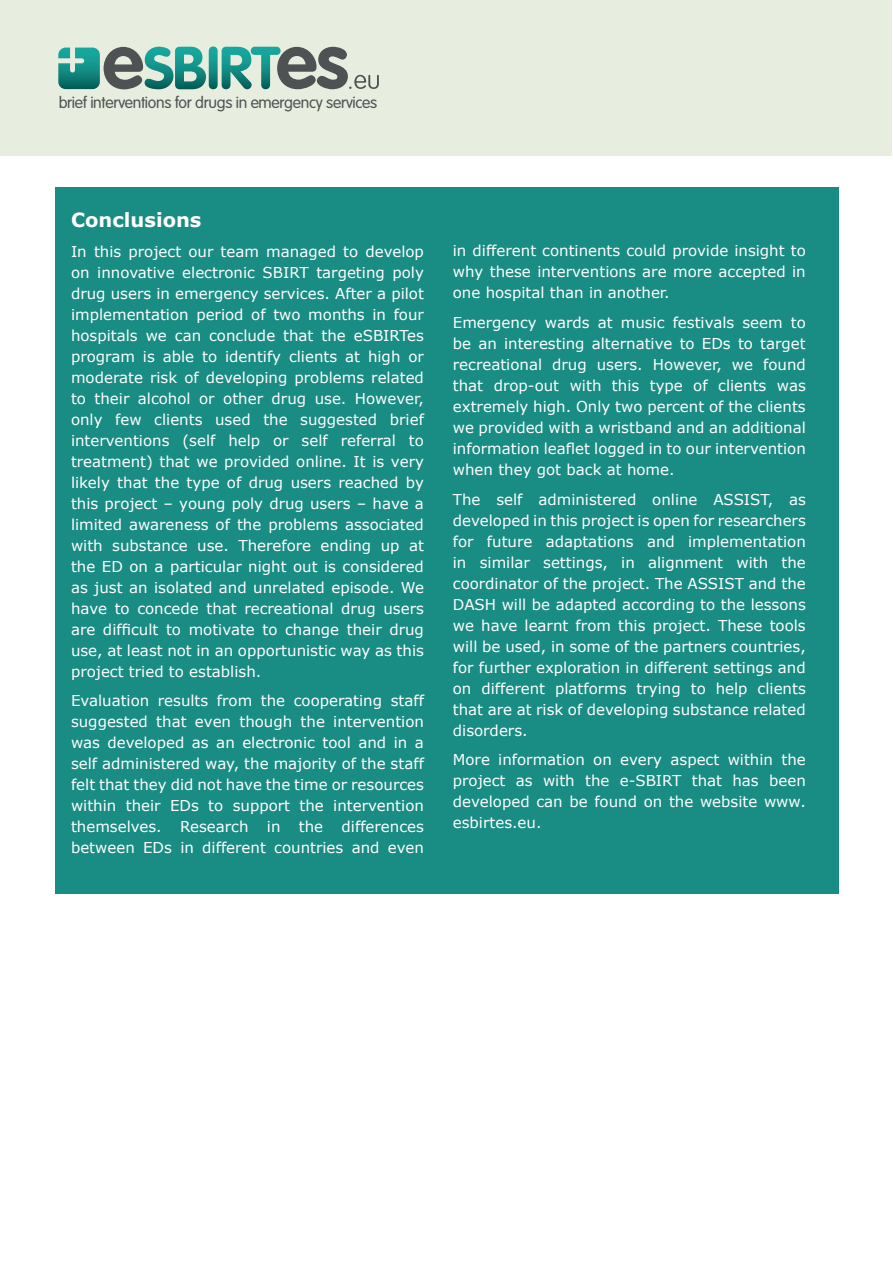
<style>
.page{position:relative;width:893px;height:1263px;background:#fff}
.page>*{position:absolute;margin:0;border:0;box-sizing:border-box;transform-origin:0 0}
.Spotlight{font:700 19.5px "Verdana";color:#fff}
.t1{font:300 15.9px "VAG Rounded Std";letter-spacing:-.02em;color:#4e5253}
.Spotlight-2{font:15px/21px "Verdana";color:#fff;text-align:justify}
</style>
<div class="page">
<div style="left:1px;top:0;width:891px;height:156px;background:#e7eedf"></div>
<svg style="left:58px;top:47px;width:148px;height:42px"></svg>
<svg style="left:209px;top:46px;width:9px;height:43px"></svg>
<svg style="left:222px;top:47px;width:157px;height:42px"></svg>
<div style="left:55px;top:187px;width:783px;height:706px;background:#198c83"></div>
<p class="t1" style="left:59px;top:94px;width:320px">brief interventions for drugs in emergency services</p>
<p class="Spotlight" style="left:71px;top:207px;width:132px">Conclusions</p>
<p class="Spotlight-2" style="left:71px;top:241px;width:354px">In this project our team managed to develop on innovative electronic SBIRT targeting poly drug users in emergency services. After a pilot implementation period of two months in four hospitals we can conclude that the eSBIRTes program is able to identify clients at high or moderate risk of developing problems related to their alcohol or other drug use. However, only few clients used the suggested brief interventions (self help or self referral to treatment) that we provided online. It is very likely that the type of drug users reached by this project – young poly drug users – have a limited awareness of the problems associated with substance use. Therefore ending up at the ED on a particular night out is considered as just an isolated and unrelated episode. We have to concede that recreational drug users are difficult to motivate to change their drug use, at least not in an opportunistic way as this project tried to establish.</p>
<p class="Spotlight-2" style="left:71px;top:690px;width:354px">Evaluation results from the cooperating staff suggested that even though the intervention was developed as an electronic tool and in a self administered way, the majority of the staff felt that they did not have the time or resources within their EDs to support the intervention themselves. Research in the differences between EDs in different countries and even</p>
<p class="Spotlight-2" style="left:453px;top:241px;width:354px">in different continents could provide insight to why these interventions are more accepted in one hospital than in another.</p>
<p class="Spotlight-2" style="left:453px;top:312px;width:354px">Emergency wards at music festivals seem to be an interesting alternative to EDs to target recreational drug users. However, we found that drop-out with this type of clients was extremely high. Only two percent of the clients we provided with a wristband and an additional information leaflet logged in to our intervention when they got back at home.</p>
<p class="Spotlight-2" style="left:453px;top:489px;width:354px">The self administered online ASSIST, as developed in this project is open for researchers for future adaptations and implementation in similar settings, in alignment with the coordinator of the project. The ASSIST and the DASH will be adapted according to the lessons we have learnt from this project. These tools will be used, in some of the partners countries, for further exploration in different settings and on different platforms trying to help clients that are at risk of developing substance related disorders.</p>
<p class="Spotlight-2" style="left:453px;top:749px;width:354px">More information on every aspect within the project as with the e-SBIRT that has been developed can be found on the website www. esbirtes.eu.</p>
</div>
